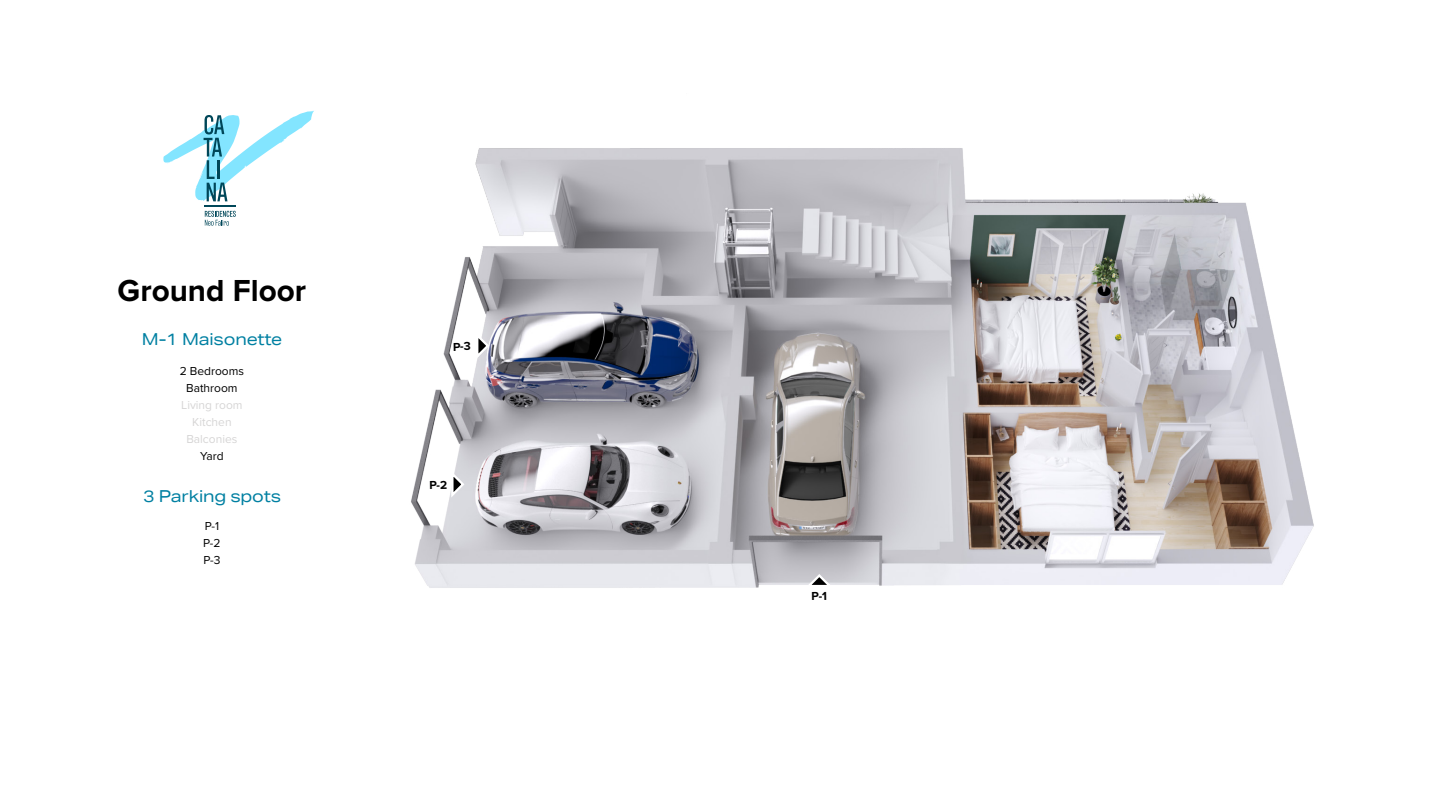
<style>
.page{position:relative;width:1440px;height:810px;background:#fff}
.page>*{position:absolute;margin:0;border:0;box-sizing:border-box;transform-origin:0 0}
.t1{font:700 31.5px "Proxima Nova";color:#000}
.t2{font:16.5px "Aktiv Grotesk Ex";letter-spacing:-.01em;color:#0080a2}
.t3{font:12px/17.1px "Proxima Nova";color:#000;text-align:center}
.t4{font:12px/17.1px "Proxima Nova";color:#d6d5d5;text-align:center}
</style>
<div class="page">
<img style="left:163px;top:110px;width:1151px;height:478px">
<svg style="left:454px;top:330px;width:37px;height:30px"></svg>
<svg style="left:430px;top:468px;width:36px;height:30px"></svg>
<svg style="left:803px;top:572px;width:30px;height:16px"></svg>
<h1 class="t1" style="left:118px;top:267px;width:190px">Ground Floor</h1>
<h2 class="t2" style="left:142px;top:330px;width:142px">M-1 Maisonette</h2>
<p class="t3" style="left:180px;top:361px;width:66px">2 Bedrooms<br>Bathroom</p>
<p class="t4" style="left:181px;top:396px;width:63px">Living room<br>Kitchen<br>Balconies</p>
<p class="t3" style="left:200px;top:447px;width:25px">Yard</p>
<h2 class="t2" style="left:143px;top:486px;width:140px">3 Parking spots</h2>
<p class="t3" style="left:203px;top:517px;width:19px;text-align:left">P-1<br>P-2<br>P-3</p>
</div>
